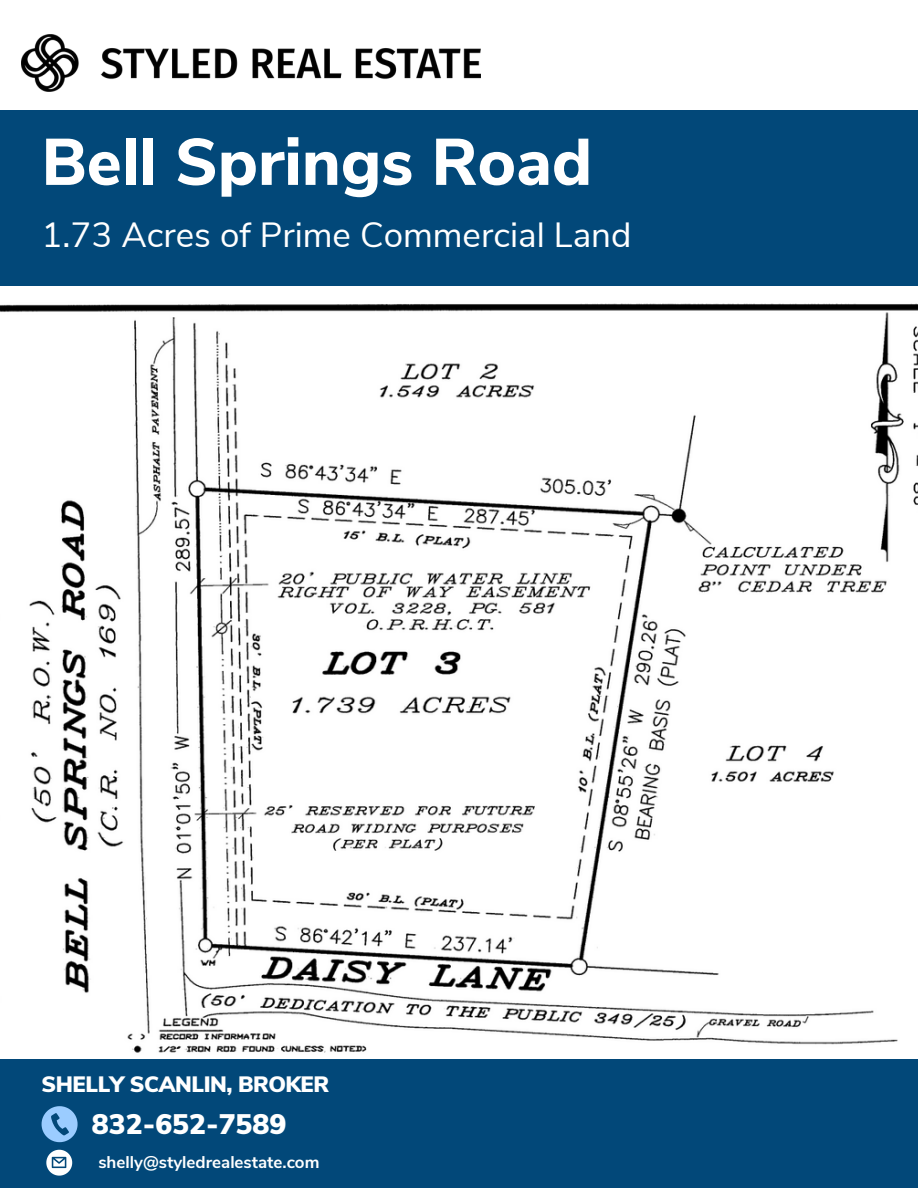
<style>
.page{position:relative;width:918px;height:1188px;background:#fff}
.page>*{position:absolute;margin:0;border:0;box-sizing:border-box;transform-origin:0 0}
.t1{font:800 65.55px "Nunito Sans";color:#fff}
.t2{font:34.95px "Nunito Sans";color:#fff}
.t3{font:900 28.2px "Nunito Sans";color:#fff}
.t4{font:900 22.2px "Nunito Sans";letter-spacing:-.02em;color:#fff}
.t5{font:700 16.95px "Nunito Sans";color:#fff}
</style>
<div class="page">
<div style="left:0;top:110px;width:918px;height:963px;background:#024879"></div>
<div style="left:0;top:1059px;width:918px;height:129px;background:#024879"></div>
<img style="left:22px;top:35px;width:459px;height:56px">
<svg style="left:46px;top:1150px;width:26px;height:26px"></svg>
<svg style="left:42px;top:1106px;width:36px;height:36px"></svg>
<img style="left:0;top:287px;width:918px;height:772px">
<p class="t1" style="left:42px;top:119px;width:552px">Bell Springs Road</p>
<p class="t2" style="left:42px;top:212px;width:591px">1.73 Acres of Prime Commercial Land</p>
<p class="t4" style="left:42px;top:1070px;width:289px">SHELLY SCANLIN, BROKER</p>
<p class="t3" style="left:92px;top:1106px;width:196px">832-652-7589</p>
<p class="t5" style="left:98px;top:1151px;width:223px">shelly@styledrealestate.com</p>
</div>
